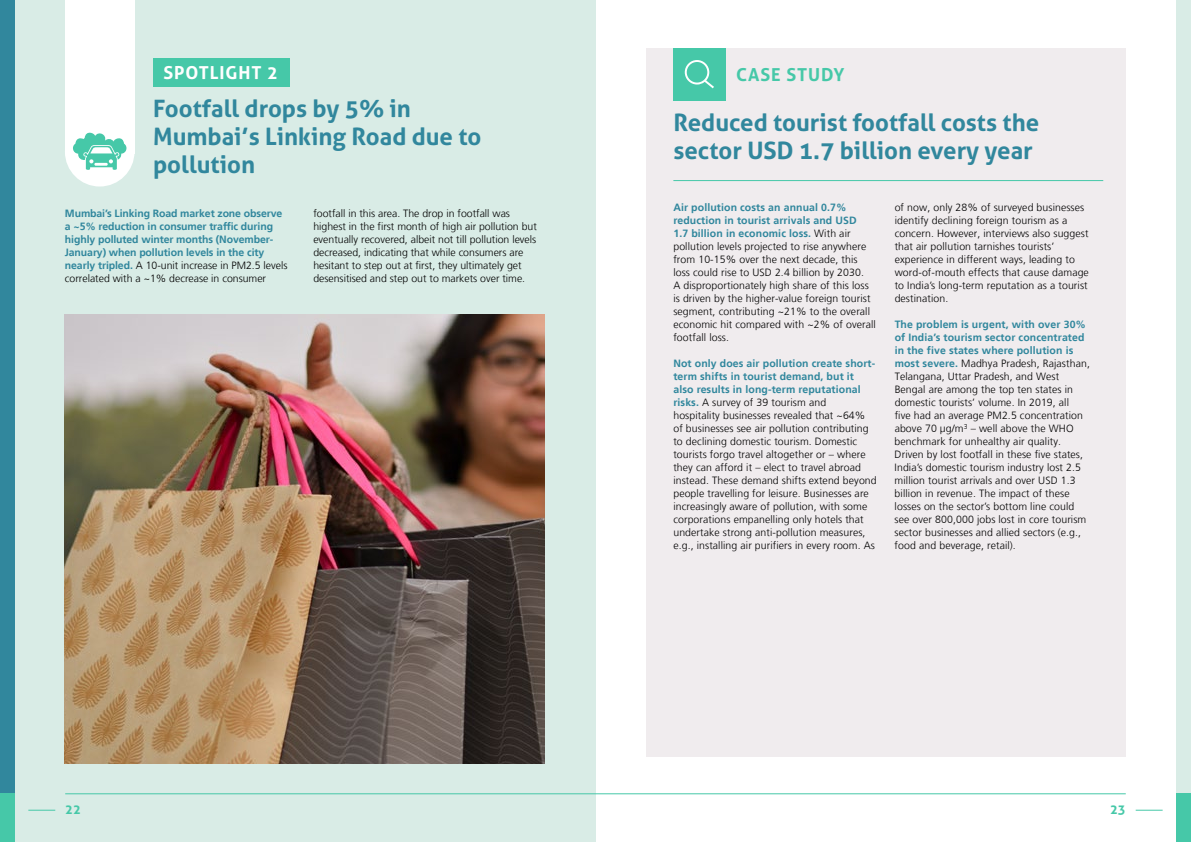
<style>
.page{position:relative;width:1191px;height:842px;background:#fff}
.page>*{position:absolute;margin:0;border:0;box-sizing:border-box;transform-origin:0 0}
.t1{font:700 24px/28px "Aller";color:#31879d}
.t2{font:700 17.9px "Aller";letter-spacing:.05em;color:#fff}
.t3{font:700 17.9px "Aller";letter-spacing:.05em;color:#46c8a8}
.t4{font:700 13px "Aller";color:#46c8a8}
.t5{font:300 10.5px/13px "Frutiger LT";letter-spacing:.01em;color:#000}
.t6{font:700 10.5px/13px "Frutiger LT";letter-spacing:-.01em;color:#31879d}
.s1{font-weight:300;color:#000}
.s2{font-weight:700;color:#31879d}
</style>
<div class="page">
<div style="left:0;top:0;width:595px;height:842px;background:#d9ece6"></div>
<div style="left:0;top:0;width:14px;height:842px;background:#31879d"></div>
<div style="left:1176px;top:0;width:15px;height:842px;background:#d9ece6"></div>
<svg style="left:28px;top:810px;width:27px;height:1px"></svg>
<svg style="left:1135px;top:810px;width:27px;height:1px"></svg>
<hr style="left:65px;top:793px;width:1060px;height:1px;background:#46c8a8">
<div style="left:0;top:793px;width:14px;height:49px;background:#46c8a8"></div>
<div style="left:1176px;top:793px;width:15px;height:49px;background:#46c8a8"></div>
<div style="left:153px;top:59px;width:136px;height:28px;background:#46c8a8"></div>
<div style="left:65px;top:117px;width:69px;height:70px;background:#fff;border-radius:50%"></div>
<div style="left:65px;top:0;width:69px;height:153px;background:#fff"></div>
<img style="left:65px;top:315px;width:479px;height:448px">
<div style="left:646px;top:48px;width:479px;height:709px;background:#f0ecee"></div>
<div style="left:673px;top:48px;width:52px;height:52px;background:#46c8a8"></div>
<hr style="left:673px;top:180px;width:430px;height:1px;background:#46c8a8">
<svg style="left:685px;top:60px;width:29px;height:28px"></svg>
<svg style="left:73px;top:132px;width:54px;height:38px"></svg>
<h2 class="t2" style="left:163px;top:62px;width:116px">SPOTLIGHT 2</h2>
<h1 class="t1" style="left:153px;top:94px;width:330px">Footfall drops by 5% in<br>Mumbai’s Linking Road due to pollution</h1>
<p class="t6" style="left:65px;top:207px;width:224px">Mumbai’s Linking Road market zone observe a ~5% reduction in consumer traffic during highly polluted winter months (November-January) when pollution levels in the city nearly tripled. <span class="s1">A 10-unit increase in PM2.5 levels correlated with a ~1% decrease in consumer</span></p>
<p class="t5" style="left:313px;top:207px;width:225px">footfall in this area. The drop in footfall was highest in the first month of high air pollution but eventually recovered, albeit not till pollution levels decreased, indicating that while consumers are hesitant to step out at first, they ultimately get desensitised and step out to markets over time.</p>
<h2 class="t3" style="left:736px;top:63px;width:110px">CASE STUDY</h2>
<h1 class="t1" style="left:673px;top:109px;width:367px">Reduced tourist footfall costs the sector USD 1.7 billion every year</h1>
<p class="t5" style="left:673px;top:201px;width:204px"><span class="s2">Air pollution costs an annual 0.7% reduction in tourist arrivals and USD<br>1.7 billion in economic loss.</span> With air pollution levels projected to rise anywhere from 10-15% over the next decade, this loss could rise to USD 2.4 billion by 2030.<br>A disproportionately high share of this loss is driven by the higher-value foreign tourist segment, contributing ~21% to the overall economic hit compared with ~2% of overall footfall loss.</p>
<p class="t5" style="left:673px;top:357px;width:205px"><span class="s2">Not only does air pollution create short&shy;term shifts in tourist demand, but it also results in long-term reputational risks.</span> A survey of 39 tourism and<br>hospitality businesses revealed that ~64% of businesses see air pollution contributing to declining domestic tourism. Domestic tourists forgo travel altogether or – where they can afford it – elect to travel abroad instead. These demand shifts extend beyond people travelling for leisure. Businesses are increasingly aware of pollution, with some corporations empanelling only hotels that undertake strong anti-pollution measures, e.g., installing air purifiers in every room. As</p>
<p class="t5" style="left:894px;top:201px;width:196px">of now, only 28% of surveyed businesses identify declining foreign tourism as a concern. However, interviews also suggest that air pollution tarnishes tourists’ experience in different ways, leading to word-of-mouth effects that cause damage to India’s long-term reputation as a tourist destination.</p>
<p class="t5" style="left:894px;top:318px;width:197px"><span class="s2">The problem is urgent, with over 30% of India’s tourism sector concentrated in the five states where pollution is most severe.</span> Madhya Pradesh, Rajasthan, Telangana, Uttar Pradesh, and West Bengal are among the top ten states in domestic tourists’ volume. In 2019, all<br>five had an average PM2.5 concentration above 70 μg/m<sup>3</sup> – well above the WHO benchmark for unhealthy air quality.<br>Driven by lost footfall in these five states, India’s domestic tourism industry lost 2.5 million tourist arrivals and over USD 1.3 billion in revenue. The impact of these losses on the sector’s bottom line could see over 800,000 jobs lost in core tourism sector businesses and allied sectors (e.g., food and beverage, retail).</p>
<p class="t4" style="left:65px;top:802px;width:17px">22</p>
<p class="t4" style="left:1110px;top:802px;width:17px">23</p>
</div>
